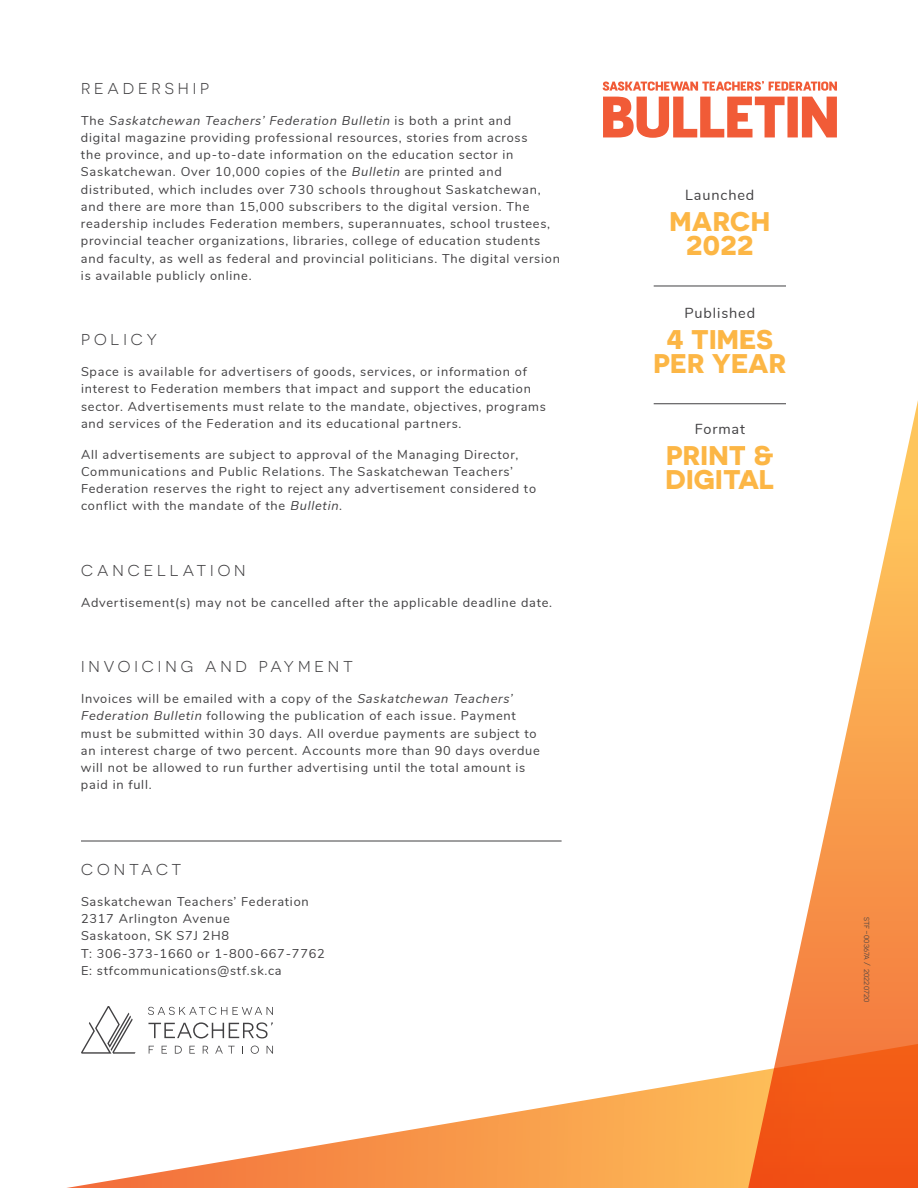
<style>
.page{position:relative;width:918px;height:1188px;background:#fff}
.page>*{position:absolute;margin:0;border:0;box-sizing:border-box;transform-origin:0 0}
.t1{font:700 27px/24.2px "Novecentosanswide";letter-spacing:.01em;color:#fcb645;text-align:center}
.t2{font:15.75px "Novecentosanswide";letter-spacing:.25em;color:#414042}
.t3{font:14.4px "Nunito";letter-spacing:.06em;color:#414042}
.t4{font:12.75px/17.2px "Nunito";letter-spacing:.06em;color:#414042}
.t5{font:9px "Novecentosans";letter-spacing:.02em;color:#414042}
.s1{font-style:italic}
</style>
<div class="page">
<hr style="left:81px;top:841px;width:481px;height:1px;background:#414042">
<svg style="left:87px;top:1006px;width:46px;height:36px"></svg>
<svg style="left:148px;top:1007px;width:79px;height:8px"></svg>
<svg style="left:233px;top:1007px;width:40px;height:8px"></svg>
<svg style="left:148px;top:1022px;width:125px;height:16px"></svg>
<hr style="left:654px;top:286px;width:132px;height:1px;background:#414042">
<hr style="left:654px;top:403px;width:132px;height:1px;background:#414042">
<svg style="left:603px;top:81px;width:234px;height:57px"></svg>
<svg style="left:67px;top:1042px;width:678px;height:146px"></svg>
<svg style="left:745px;top:400px;width:173px;height:788px"></svg>
<p class="t2" style="left:81px;top:79px;width:130px">READERSHIP</p>
<p class="t4" style="left:81px;top:111px;width:480px">The <span class="s1">Saskatchewan Teachers’ Federation Bulletin</span> is both a print and<br>digital magazine providing professional resources, stories from across<br>the province, and up-to-date information on the education sector in Saskatchewan. Over 10,000 copies of the <span class="s1">Bulletin</span> are printed and distributed, which includes over 730 schools throughout Saskatchewan, and there are more than 15,000 subscribers to the digital version. The readership includes Federation members, superannuates, school trustees, provincial teacher organizations, libraries, college of education students and faculty, as well as federal and provincial politicians. The digital version is available publicly online.</p>
<p class="t2" style="left:81px;top:331px;width:77px">POLICY</p>
<p class="t4" style="left:81px;top:362px;width:466px">Space is available for advertisers of goods, services, or information of interest to Federation members that impact and support the education sector. Advertisements must relate to the mandate, objectives, programs and services of the Federation and its educational partners.</p>
<p class="t4" style="left:81px;top:445px;width:457px">All advertisements are subject to approval of the Managing Director, Communications and Public Relations. The Saskatchewan Teachers’ Federation reserves the right to reject any advertisement considered to conflict with the mandate of the <span class="s1">Bulletin</span>.</p>
<p class="t2" style="left:81px;top:561px;width:166px">CANCELLATION</p>
<p class="t4" style="left:81px;top:593px;width:473px">Advertisement(s) may not be cancelled after the applicable deadline date.</p>
<p class="t2" style="left:81px;top:658px;width:274px">INVOICING AND PAYMENT</p>
<p class="t4" style="left:81px;top:689px;width:460px">Invoices will be emailed with a copy of the <span class="s1">Saskatchewan Teachers’ Federation Bulletin</span> following the publication of each issue. Payment must be submitted within 30 days. All overdue payments are subject to an interest charge of two percent. Accounts more than 90 days overdue will not be allowed to run further advertising until the total amount is paid in full.</p>
<p class="t2" style="left:81px;top:861px;width:102px">CONTACT</p>
<p class="t4" style="left:81px;top:892px;width:245px">Saskatchewan Teachers’ Federation<br>2317 Arlington Avenue<br>Saskatoon, SK S7J 2H8<br>T: 306-373-1660 or 1-800-667-7762<br>E: stfcommunications@stf.sk.ca</p>
<p class="t3" style="left:685px;top:185px;width:71px">Launched</p>
<h1 class="t1" style="left:670px;top:209px;width:102px">MARCH<br>2022</h1>
<p class="t3" style="left:685px;top:303px;width:72px">Published</p>
<h1 class="t1" style="left:653px;top:327px;width:134px">4 TIMES<br>PER YEAR</h1>
<p class="t3" style="left:695px;top:419px;width:52px">Format</p>
<h1 class="t1" style="left:665px;top:443px;width:110px;text-align:left">PRINT &amp;<br>DIGITAL</h1>
<p class="t5" style="left:872px;top:917px;width:87px;rotate:90deg">stf-00367a / 20220720</p>
</div>
